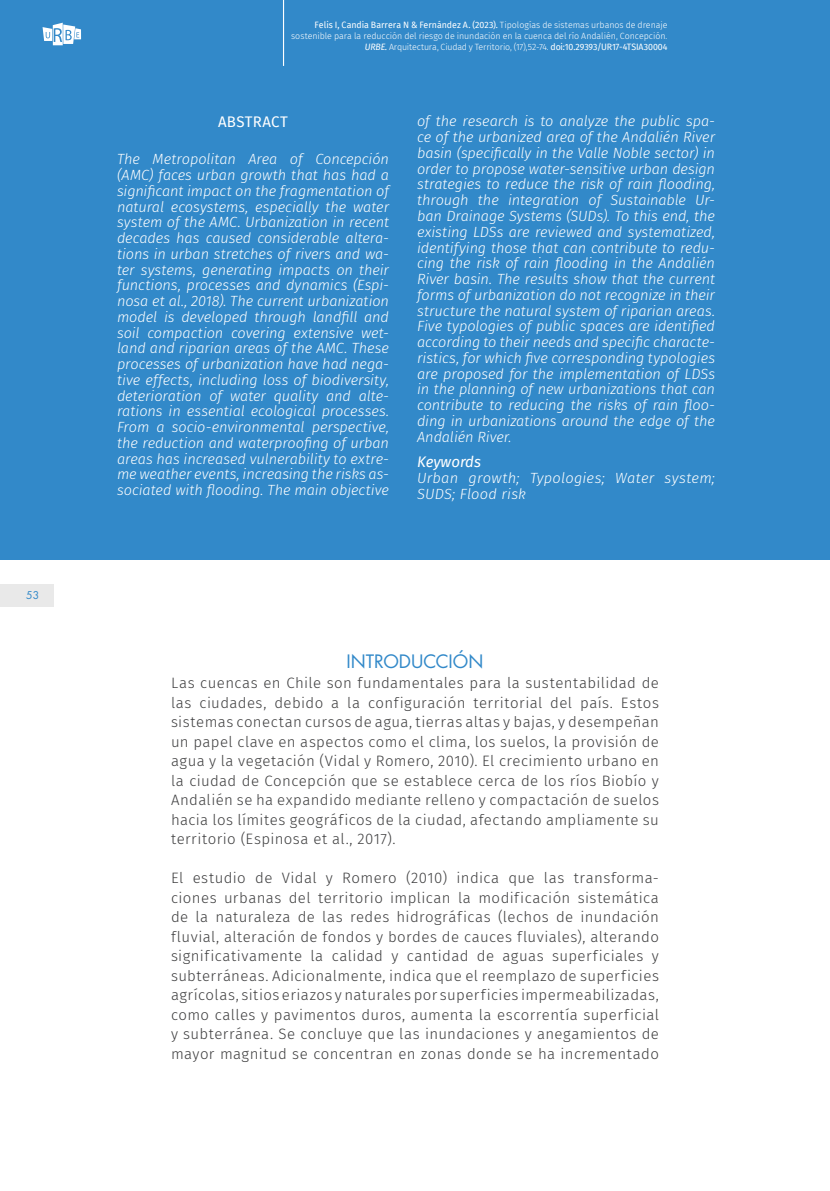
<style>
.page{position:relative;width:830px;height:1191px;background:#fff}
.page>*{position:absolute;margin:0;border:0;box-sizing:border-box;transform-origin:0 0}
.título{font:18px "Futura Std";color:#3289c9}
.t1{font:300 15px/19.5px "Fira Sans";letter-spacing:.025em;color:#3e3e3f;text-align:justify}
.t2{font:15px "Fira Sans";letter-spacing:.015em;color:#fff}
.t3{font:italic 15px "Fira Sans";color:#fff}
.t4{font:italic 300 14.7px/15.8px "Fira Sans";color:#fff;text-align:justify}
.t5{font:10.5px "Futura Std";color:#3289c9}
.t6{font:300 9px "Fira Sans";letter-spacing:-.005em;color:#fff}
.t7{font:9px "Fira Sans";color:#fff}
.s1{font-weight:300}
.s2{font-weight:400;font-style:italic}
.s3{font-weight:400}
</style>
<div class="page">
<div style="left:0;top:584px;width:53px;height:22px;background:#e9e9e9"></div>
<div style="left:0;top:0;width:829px;height:559px;background:#3289c9"></div>
<hr style="left:283px;top:0;width:1px;height:66px;background:#fff">
<svg style="left:43px;top:23px;width:38px;height:22px"></svg>
<p class="t5" style="left:26px;top:588px;width:14px">53</p>
<p class="t7" style="left:314px;top:18px;width:354px">Felis I, Candia Barrera N &amp; Fernández A. (2023). <span class="s1">Tipologías de sistemas urbanos de drenaje</span></p>
<p class="t6" style="left:291px;top:30px;width:377px">sostenible para la reducción del riesgo de inundación en la cuenca del río Andalién, Concepción.</p>
<p class="t6" style="left:364px;top:40px;width:304px"><span class="s2">URBE.</span> Arquitectura, Ciudad y Territorio, (17),52-74. <span class="s3">doi:10.29393/UR17-4TSIA30004</span></p>
<p class="t2" style="left:218px;top:110px;width:71px">ABSTRACT</p>
<p class="t4" style="left:117px;top:151px;width:273px">The Metropolitan Area of Concepción (AMC) faces urban growth that has had a significant impact on the fragmentation of natural ecosystems, especially the water system of the AMC. Urbanization in recent decades has caused considerable altera&shy;tions in urban stretches of rivers and wa&shy;ter systems, generating impacts on their functions, processes and dynamics (Espi&shy;nosa et al., 2018). The current urbanization model is developed through landfill and soil compaction covering extensive wet&shy;land and riparian areas of the AMC. These processes of urbanization have had nega&shy;tive effects, including loss of biodiversity, deterioration of water quality and alte&shy;rations in essential ecological processes.<br>From a socio-environmental perspective, the reduction and waterproofing of urban areas has increased vulnerability to extre&shy;me weather events, increasing the risks as&shy;sociated with flooding. The main objective</p>
<p class="t4" style="left:417px;top:113px;width:299px">of the research is to analyze the public spa&shy;ce of the urbanized area of the Andalién River basin (specifically in the Valle Noble sector) in order to propose water-sensitive urban design strategies to reduce the risk of rain flooding, through the integration of Sustainable Ur&shy;ban Drainage Systems (SUDs). To this end, the existing LDSs are reviewed and systematized, identifying those that can contribute to redu&shy;cing the risk of rain flooding in the Andalién River basin. The results show that the current forms of urbanization do not recognize in their structure the natural system of riparian areas.<br>Five typologies of public spaces are identified according to their needs and specific characte&shy;ristics, for which five corresponding typologies are proposed for the implementation of LDSs in the planning of new urbanizations that can contribute to reducing the risks of rain floo&shy;ding in urbanizations around the edge of the Andalién River.</p>
<p class="t3" style="left:417px;top:450px;width:65px">Keywords</p>
<p class="t4" style="left:417px;top:470px;width:299px">Urban growth; Typologies; Water system;<br>SUDS; Flood risk</p>
<p class="título" style="left:346px;top:650px;width:138px">INTRODUCCIÓN</p>
<p class="t1" style="left:171px;top:673px;width:489px">Las cuencas en Chile son fundamentales para la sustentabilidad de las ciudades, debido a la configuración territorial del país. Estos sistemas conectan cursos de agua, tierras altas y bajas, y desempeñan un papel clave en aspectos como el clima, los suelos, la provisión de agua y la vegetación (Vidal y Romero, 2010). El crecimiento urbano en la ciudad de Concepción que se establece cerca de los ríos Biobío y Andalién se ha expandido mediante relleno y compactación de suelos hacia los límites geográficos de la ciudad, afectando ampliamente su territorio (Espinosa et al., 2017).</p>
<p class="t1" style="left:171px;top:868px;width:489px">El estudio de Vidal y Romero (2010) indica que las transforma&shy;ciones urbanas del territorio implican la modificación sistemática de la naturaleza de las redes hidrográficas (lechos de inundación fluvial, alteración de fondos y bordes de cauces fluviales), alterando significativamente la calidad y cantidad de aguas superficiales y subterráneas. Adicionalmente, indica que el reemplazo de superficies agrícolas, sitios eriazos y naturales por superficies impermeabilizadas, como calles y pavimentos duros, aumenta la escorrentía superficial y subterránea. Se concluye que las inundaciones y anegamientos de mayor magnitud se concentran en zonas donde se ha incrementado</p>
</div>
